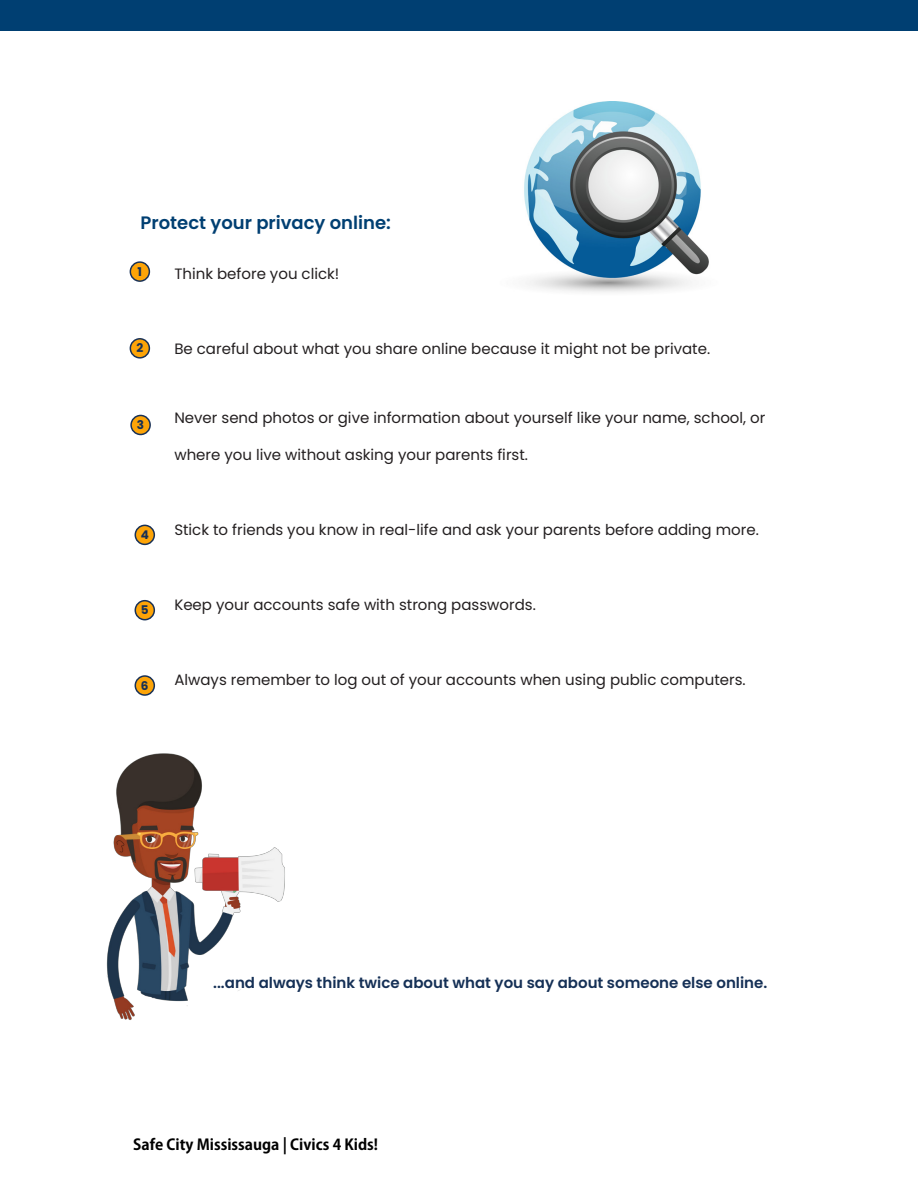
<style>
.page{position:relative;width:918px;height:1188px;background:#fff}
.page>*{position:absolute;margin:0;border:0;box-sizing:border-box;transform-origin:0 0}
.t1{font:600 18px "Poppins";color:#003f72}
.t2{font:15px "Poppins";color:#231f20}
.t3{font:600 15px "Poppins";color:#153056}
.t4{font:700 15px "Adobe Gothic Std";color:#000}
.t5{font:700 12px "Poppins";color:#163056}
</style>
<div class="page">
<img style="left:106px;top:753px;width:179px;height:267px">
<img style="left:524px;top:101px;width:185px;height:191px">
<div style="left:130px;top:262px;width:19px;height:19px;background:#fda407;border-radius:50%"></div>
<div style="left:130px;top:261px;width:20px;height:21px;border:2px solid #183157;border-radius:50%"></div>
<div style="left:130px;top:339px;width:19px;height:19px;background:#fda407;border-radius:50%"></div>
<div style="left:130px;top:338px;width:20px;height:21px;border:2px solid #183157;border-radius:50%"></div>
<div style="left:131px;top:415px;width:19px;height:19px;background:#fda407;border-radius:50%"></div>
<div style="left:130px;top:415px;width:21px;height:20px;border:2px solid #183157;border-radius:50%"></div>
<div style="left:135px;top:525px;width:19px;height:19px;background:#fda407;border-radius:50%"></div>
<div style="left:135px;top:525px;width:20px;height:20px;border:2px solid #183157;border-radius:50%"></div>
<div style="left:135px;top:601px;width:19px;height:19px;background:#fda407;border-radius:50%"></div>
<div style="left:135px;top:600px;width:20px;height:20px;border:2px solid #183157;border-radius:50%"></div>
<div style="left:135px;top:676px;width:19px;height:19px;background:#fda407;border-radius:50%"></div>
<div style="left:135px;top:675px;width:20px;height:21px;border:2px solid #183157;border-radius:50%"></div>
<div style="left:0;top:0;width:918px;height:30px;background:#003f72"></div>
<p class="t1" style="left:141px;top:213px;width:252px">Protect your privacy online:</p>
<p class="t2" style="left:174px;top:265px;width:167px">Think before you click!</p>
<p class="t5" style="left:138px;top:265px;width:6px">1</p>
<p class="t5" style="left:136px;top:341px;width:8px">2</p>
<p class="t5" style="left:137px;top:418px;width:9px">3</p>
<p class="t5" style="left:141px;top:528px;width:10px">4</p>
<p class="t5" style="left:141px;top:603px;width:9px">5</p>
<p class="t5" style="left:141px;top:678px;width:9px">6</p>
<p class="t2" style="left:174px;top:340px;width:537px">Be careful about what you share online because it might not be private.</p>
<p class="t2" style="left:174px;top:409px;width:593px">Never send photos or give information about yourself like your name, school, or</p>
<p class="t2" style="left:174px;top:446px;width:355px">where you live without asking your parents first.</p>
<p class="t2" style="left:174px;top:521px;width:586px">Stick to friends you know in real-life and ask your parents before adding more.</p>
<p class="t2" style="left:174px;top:596px;width:363px">Keep your accounts safe with strong passwords.</p>
<p class="t2" style="left:174px;top:671px;width:573px">Always remember to log out of your accounts when using public computers.</p>
<p class="t3" style="left:213px;top:974px;width:556px">...and always think twice about what you say about someone else online.</p>
<p class="t4" style="left:133px;top:1136px;width:246px">Safe City Mississauga | Civics 4 Kids!</p>
</div>
